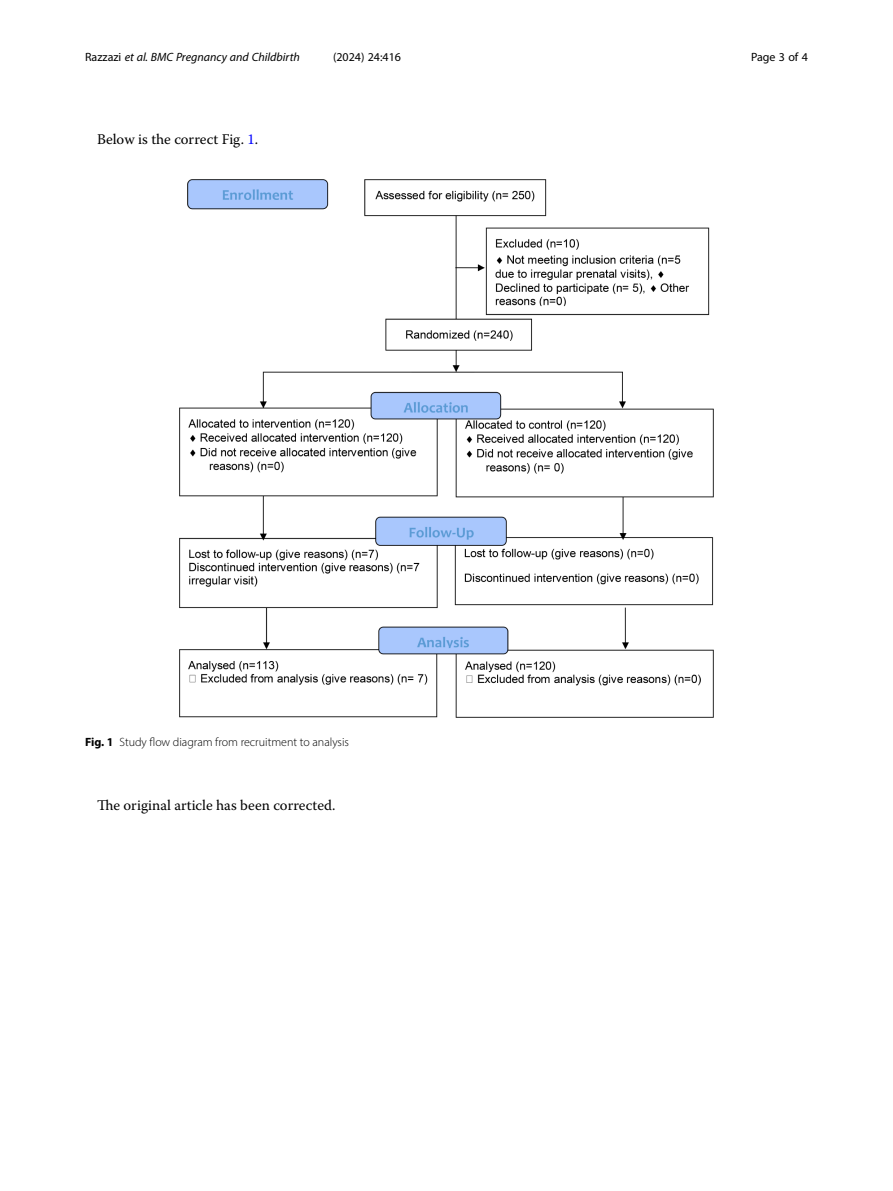
<style>
.page{position:relative;width:893px;height:1191px;background:#fff}
.page>*{position:absolute;margin:0;border:0;box-sizing:border-box;transform-origin:0 0}
.Body_Text_Indent{font:14.7px "Warnock Pro";color:#000}
.Figure_Caption{font:300 12px "Myriad Pro";color:#000}
.t1{font:italic 12px "Myriad Pro";color:#000}
.t2{font:12px "Myriad Pro";color:#000}
.s1{font-style:normal}
.s2{color:#00f}
.s3{font-weight:700}
</style>
<div class="page">
<img style="left:179px;top:179px;width:535px;height:539px">
<p class="t1" style="left:85px;top:50px;width:216px"><span class="s1">Razzazi</span> et al. BMC Pregnancy and Childbirth</p>
<p class="t2" style="left:333px;top:50px;width:70px">(2024) 24:416</p>
<p class="t2" style="left:751px;top:50px;width:58px">Page 3 of 4</p>
<p class="Body_Text_Indent" style="left:97px;top:130px;width:163px">Below is the correct Fig. <span class="s2">1</span>.</p>
<p class="Figure_Caption" style="left:85px;top:734px;width:266px"><span class="s3">Fig. 1</span> Study flow diagram from recruitment to analysis</p>
<p class="Body_Text_Indent" style="left:97px;top:796px;width:240px">The original article has been corrected.</p>
</div>
